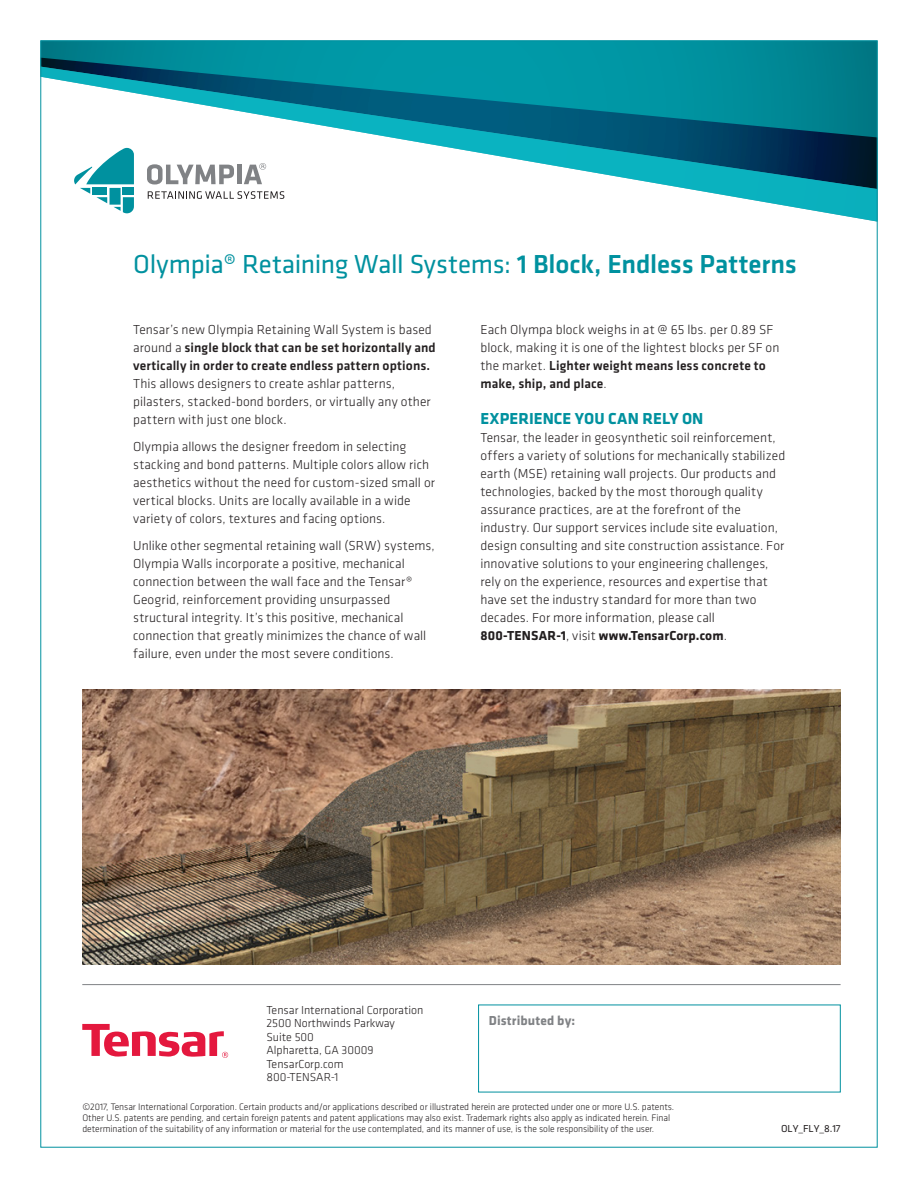
<style>
.page{position:relative;width:918px;height:1188px;background:#fff}
.page>*{position:absolute;margin:0;border:0;box-sizing:border-box;transform-origin:0 0}
._1_Page_Head{font:27px "Klavika";letter-spacing:-.01em;color:#00919f}
._3_Body_Head{font:700 16.5px "Klavika";color:#00919f}
._4_Body{font:300 13.5px/18px "Klavika";letter-spacing:.01em;color:#231f20}
.body{font:700 13.5px "Klavika";letter-spacing:.01em;color:#808285}
.t1{font:300 12px "Klavika";color:#231f20}
.BC-Print_Date{font:10.5px "Klavika";letter-spacing:-.005em;color:#231f20}
.Legal_Copy{font:300 9.75px/11.2px "Klavika";letter-spacing:-.005em;color:#231f20}
.s1{font-weight:500}
.s2{font-weight:700}
</style>
<div class="page">
<svg style="left:40px;top:40px;width:838px;height:18px;background:#02909d"></svg>
<svg style="left:42px;top:58px;width:836px;height:9px;background:#008998"></svg>
<svg style="left:42px;top:67px;width:836px;height:155px"></svg>
<img style="left:82px;top:689px;width:759px;height:276px">
<svg style="left:148px;top:191px;width:136px;height:8px"></svg>
<svg style="left:74px;top:148px;width:60px;height:65px"></svg>
<svg style="left:147px;top:164px;width:87px;height:21px"></svg>
<hr style="left:237px;top:165px;width:4px;height:19px;background:#808285">
<svg style="left:244px;top:163px;width:22px;height:21px"></svg>
<svg style="left:82px;top:1024px;width:146px;height:34px"></svg>
<hr style="left:82px;top:984px;width:759px;height:1px;background:#808285">
<p class="_1_Page_Head" style="left:133px;top:246px;width:665px">Olympia® Retaining Wall Systems: <span class="s1">1 Block, Endless Patterns</span></p>
<p class="_4_Body" style="left:133px;top:320px;width:304px">Tensar’s new Olympia Retaining Wall System is based around a <span class="s1">single block that can be set horizontally and vertically in order to create endless pattern options.<br></span>This allows designers to create ashlar patterns, pilasters, stacked-bond borders, or virtually any other pattern with just one block.</p>
<p class="_4_Body" style="left:133px;top:437px;width:303px">Olympia allows the designer freedom in selecting stacking and bond patterns. Multiple colors allow rich aesthetics without the need for custom-sized small or vertical blocks. Units are locally available in a wide variety of colors, textures and facing options.</p>
<p class="_4_Body" style="left:133px;top:536px;width:303px">Unlike other segmental retaining wall (SRW) systems, Olympia Walls incorporate a positive, mechanical connection between the wall face and the Tensar® Geogrid, reinforcement providing unsurpassed structural integrity. It’s this positive, mechanical connection that greatly minimizes the chance of wall failure, even under the most severe conditions.</p>
<p class="_4_Body" style="left:480px;top:320px;width:300px">Each Olympa block weighs in at @ 65 lbs. per 0.89 SF block, making it is one of the lightest blocks per SF on the market. <span class="s1">Lighter weight means less concrete to make, ship, and place</span>.</p>
<p class="_3_Body_Head" style="left:480px;top:406px;width:224px">EXPERIENCE YOU CAN RELY ON</p>
<p class="_4_Body" style="left:480px;top:428px;width:306px">Tensar, the leader in geosynthetic soil reinforcement, offers a variety of solutions for mechanically stabilized earth (MSE) retaining wall projects. Our products and technologies, backed by the most thorough quality assurance practices, are at the forefront of the industry. Our support services include site evaluation, design consulting and site construction assistance. For innovative solutions to your engineering challenges, rely on the experience, resources and expertise that have set the industry standard for more than two decades. For more information, please call <span class="s2">800-TENSAR-1</span>, visit <span class="s2">www.TensarCorp.com</span>.</p>
<p class="t1" style="left:266px;top:1002px;width:159px">Tensar International Corporation</p>
<p class="t1" style="left:266px;top:1016px;width:130px">2500 Northwinds Parkway</p>
<p class="t1" style="left:266px;top:1029px;width:49px">Suite 500</p>
<p class="t1" style="left:266px;top:1043px;width:109px">Alpharetta, GA 30009</p>
<p class="t1" style="left:266px;top:1056px;width:79px">TensarCorp.com</p>
<p class="t1" style="left:266px;top:1070px;width:74px">800-TENSAR-1</p>
<p class="body" style="left:489px;top:1011px;width:88px">Distributed by:</p>
<p class="Legal_Copy" style="left:82px;top:1101px;width:593px">©2017, Tensar International Corporation. Certain products and/or applications described or illustrated herein are protected under one or more U.S. patents.<br>Other U.S. patents are pending, and certain foreign patents and patent applications may also exist. Trademark rights also apply as indicated herein. Final determination of the suitability of any information or material for the use contemplated, and its manner of use, is the sole responsibility of the user.</p>
<p class="BC-Print_Date" style="left:781px;top:1122px;width:61px">OLY_FLY_8.17</p>
</div>
